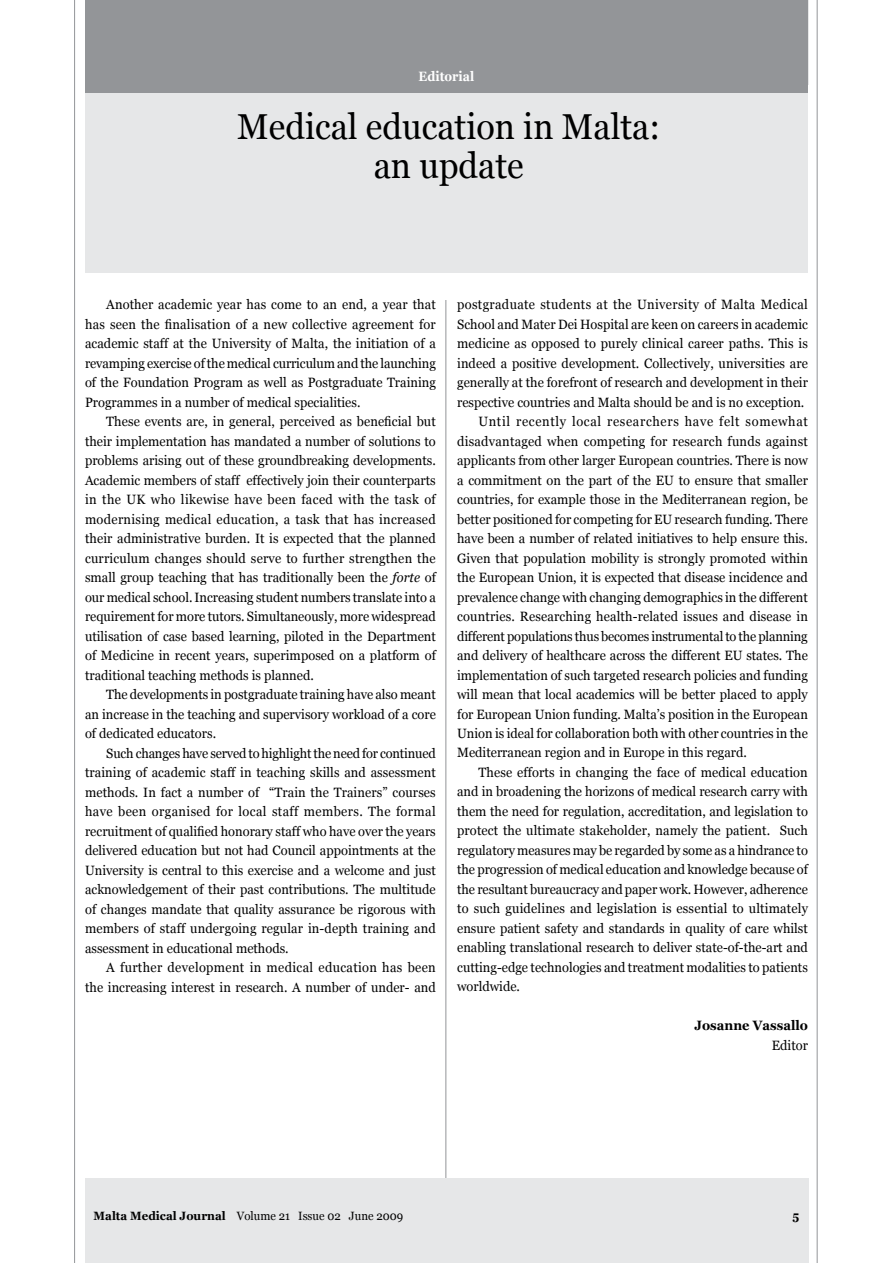
<style>
.page{position:relative;width:893px;height:1263px;background:#fff}
.page>*{position:absolute;margin:0;border:0;box-sizing:border-box;transform-origin:0 0}
.t1{font:36px/39px "Georgia";color:#000;text-align:center;scale:.95 1}
.t2{font:13.5px/19.5px "Georgia";color:#000;text-align:justify;scale:.95 1}
.t3{font:13.5px "Georgia";letter-spacing:.025em;color:#000;scale:.95 1}
.t4{font:13.5px "Georgia";letter-spacing:.02em;color:#000;scale:.95 1}
.t5{font:13.5px "Georgia";letter-spacing:.05em;color:#000;scale:.95 1}
.t6{font:700 13.5px "Georgia";color:#000;scale:.95 1}
.t7{font:700 13.5px "Georgia";color:#fff;scale:.9 1}
.t8{font:12px "Georgia";color:#000;scale:.95 1}
.t9{font:700 12px "Georgia";color:#000;scale:.95 1}
.s1{font-style:italic}
.s2{font-weight:700}
</style>
<div class="page">
<hr style="left:446px;top:0;width:1px;height:1263px;background:#939598">
<div style="left:85px;top:1178px;width:724px;height:85px;background:#e6e7e8"></div>
<hr style="left:74px;top:0;width:1px;height:1263px;background:#939598">
<hr style="left:817px;top:0;width:1px;height:1263px;background:#939598">
<div style="left:436px;top:267px;width:21px;height:32px;background:#fff"></div>
<div style="left:85px;top:0;width:723px;height:273px;background:#e6e7e8"></div>
<div style="left:85px;top:0;width:723px;height:92px;background:#939598"></div>
<p class="t7" style="left:419px;top:68px;width:63px">Editorial</p>
<h1 class="t1" style="left:237px;top:108px;width:447px">Medical education in Malta: an update</h1>
<p class="t2" style="left:85px;top:295px;width:371px;text-indent:21px">Another academic year has come to an end, a year that has seen the finalisation of a new collective agreement for academic staff at the University of Malta, the initiation of a revamping exercise of the medical curriculum and the launching of the Foundation Program as well as Postgraduate Training Programmes in a number of medical specialities.</p>
<p class="t2" style="left:85px;top:412px;width:371px;text-indent:21px">These events are, in general, perceived as beneficial but their implementation has mandated a number of solutions to problems arising out of these groundbreaking developments.<br>Academic members of staff effectively join their counterparts in the UK who likewise have been faced with the task of modernising medical education, a task that has increased their administrative burden. It is expected that the planned curriculum changes should serve to further strengthen the small group teaching that has traditionally been the <span class="s1">forte</span> of our medical school. Increasing student numbers translate into a requirement for more tutors. Simultaneously, more widespread utilisation of case based learning, piloted in the Department of Medicine in recent years, superimposed on a platform of traditional teaching methods is planned.</p>
<p class="t2" style="left:85px;top:685px;width:371px;text-indent:21px">The developments in postgraduate training have also meant an increase in the teaching and supervisory workload of a core of dedicated educators.</p>
<p class="t2" style="left:85px;top:743px;width:371px;text-indent:21px">Such changes have served to highlight the need for continued training of academic staff in teaching skills and assessment methods. In fact a number of “Train the Trainers” courses have been organised for local staff members. The formal recruitment of qualified honorary staff who have over the years delivered education but not had Council appointments at the University is central to this exercise and a welcome and just acknowledgement of their past contributions. The multitude of changes mandate that quality assurance be rigorous with members of staff undergoing regular in-depth training and assessment in educational methods.</p>
<p class="t2" style="left:85px;top:958px;width:371px;text-align:right">A further development in medical education has been the increasing interest in research. A number of under- and</p>
<p class="t3" style="left:457px;top:296px;width:371px">postgraduate students at the University of Malta Medical</p>
<p class="t2" style="left:457px;top:314px;width:371px">School and Mater Dei Hospital are keen on careers in academic</p>
<p class="t2" style="left:457px;top:334px;width:371px">medicine as opposed to purely clinical career paths. This is</p>
<p class="t2" style="left:457px;top:353px;width:371px">indeed a positive development. Collectively, universities are</p>
<p class="t2" style="left:457px;top:373px;width:371px">generally at the forefront of research and development in their</p>
<p class="t2" style="left:457px;top:392px;width:367px">respective countries and Malta should be and is no exception.</p>
<p class="t5" style="left:478px;top:413px;width:348px">Until recently local researchers have felt somewhat</p>
<p class="t4" style="left:457px;top:433px;width:371px">disadvantaged when competing for research funds against</p>
<p class="t2" style="left:457px;top:451px;width:371px">applicants from other larger European countries. There is now</p>
<p class="t2" style="left:457px;top:470px;width:371px">a commitment on the part of the EU to ensure that smaller</p>
<p class="t2" style="left:457px;top:490px;width:371px">countries, for example those in the Mediterranean region, be</p>
<p class="t2" style="left:457px;top:509px;width:371px">better positioned for competing for EU research funding. There</p>
<p class="t2" style="left:457px;top:529px;width:371px">have been a number of related initiatives to help ensure this.</p>
<p class="t2" style="left:457px;top:548px;width:371px">Given that population mobility is strongly promoted within</p>
<p class="t2" style="left:457px;top:568px;width:371px">the European Union, it is expected that disease incidence and</p>
<p class="t2" style="left:457px;top:587px;width:371px">prevalence change with changing demographics in the different</p>
<p class="t2" style="left:457px;top:607px;width:371px">countries. Researching health-related issues and disease in</p>
<p class="t2" style="left:457px;top:626px;width:371px">different populations thus becomes instrumental to the planning</p>
<p class="t2" style="left:457px;top:646px;width:371px">and delivery of healthcare across the different EU states. The</p>
<p class="t2" style="left:457px;top:665px;width:371px">implementation of such targeted research policies and funding</p>
<p class="t2" style="left:457px;top:685px;width:371px">will mean that local academics will be better placed to apply</p>
<p class="t2" style="left:457px;top:704px;width:371px">for European Union funding. Malta’s position in the European</p>
<p class="t2" style="left:457px;top:724px;width:371px">Union is ideal for collaboration both with other countries in the</p>
<p class="t2" style="left:457px;top:743px;width:307px">Mediterranean region and in Europe in this regard.</p>
<p class="t2" style="left:478px;top:763px;width:348px">These efforts in changing the face of medical education</p>
<p class="t2" style="left:457px;top:782px;width:371px">and in broadening the horizons of medical research carry with</p>
<p class="t2" style="left:457px;top:802px;width:371px">them the need for regulation, accreditation, and legislation to</p>
<p class="t2" style="left:457px;top:821px;width:371px">protect the ultimate stakeholder, namely the patient. Such</p>
<p class="t2" style="left:457px;top:841px;width:371px">regulatory measures may be regarded by some as a hindrance to</p>
<p class="t2" style="left:457px;top:860px;width:371px">the progression of medical education and knowledge because of</p>
<p class="t2" style="left:457px;top:880px;width:371px">the resultant bureaucracy and paper work. However, adherence</p>
<p class="t2" style="left:457px;top:899px;width:371px">to such guidelines and legislation is essential to ultimately</p>
<p class="t2" style="left:457px;top:919px;width:371px">ensure patient safety and standards in quality of care whilst</p>
<p class="t2" style="left:457px;top:938px;width:371px">enabling translational research to deliver state-of-the-art and</p>
<p class="t2" style="left:457px;top:958px;width:371px">cutting-edge technologies and treatment modalities to patients</p>
<p class="t2" style="left:457px;top:977px;width:68px">worldwide.</p>
<p class="t6" style="left:694px;top:1017px;width:121px">Josanne Vassallo</p>
<p class="t2" style="left:772px;top:1036px;width:39px">Editor</p>
<p class="t8" style="left:94px;top:1208px;width:327px"><span class="s2">Malta Medical Journal</span> Volume 21 Issue 02 June 2009</p>
<p class="t9" style="left:793px;top:1208px;width:9px">5</p>
</div>
